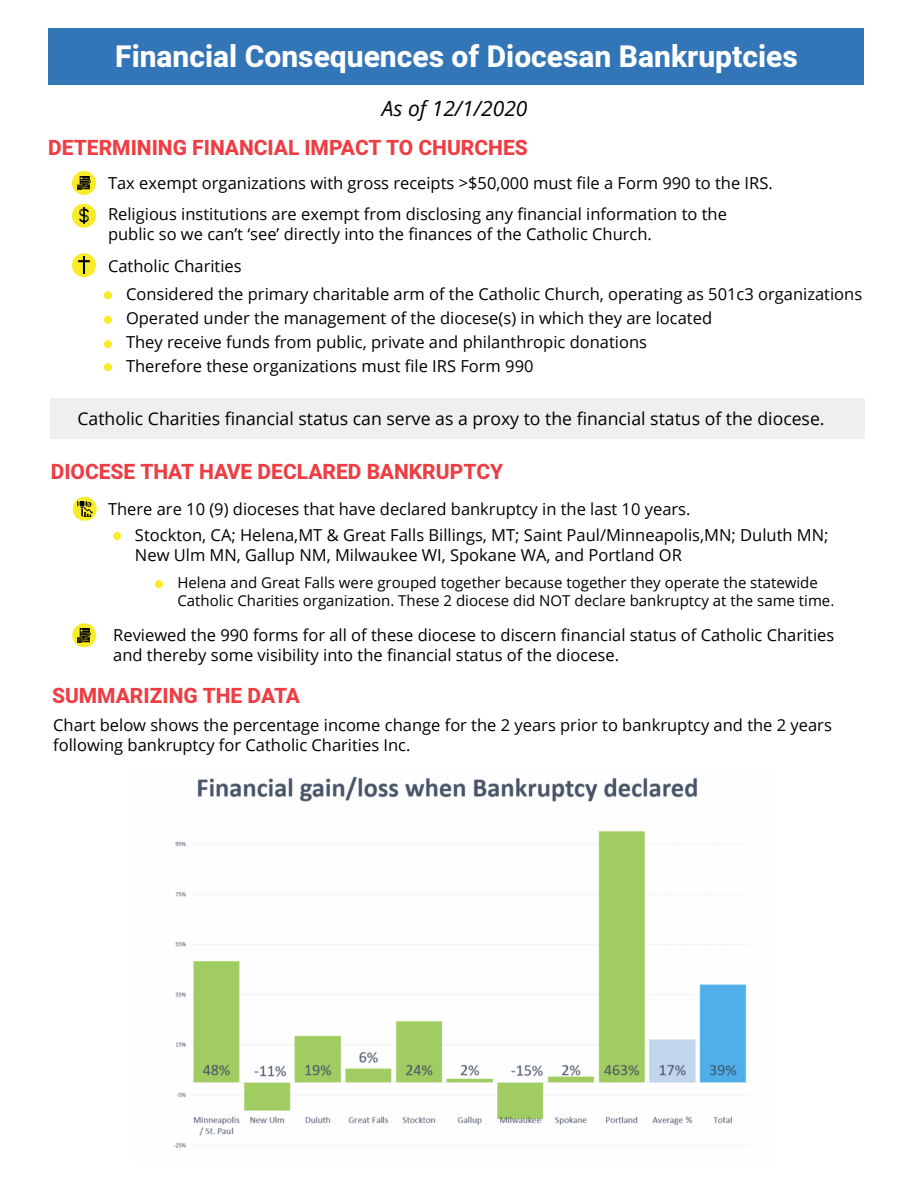
<style>
.page{position:relative;width:918px;height:1188px;background:#fff}
.page>*{position:absolute;margin:0;border:0;box-sizing:border-box;transform-origin:0 0}
.t1{font:800 30px "Heebo";color:#fff}
.t2{font:800 21px "Heebo";color:#ee3d43}
.t3{font:italic 21px "Open Sans";color:#000}
.t4{font:17.7px "Open Sans";color:#000}
.t5{font:16.5px/19.8px "Open Sans";color:#000}
.t6{font:15px/18px "Open Sans";color:#000}
</style>
<div class="page">
<div style="left:48px;top:28px;width:816px;height:58px;background:#3376b7"></div>
<div style="left:104px;top:291px;width:8px;height:8px;background:#f8ec28;border-radius:50%"></div>
<div style="left:104px;top:316px;width:8px;height:8px;background:#f8ec28;border-radius:50%"></div>
<div style="left:104px;top:340px;width:8px;height:8px;background:#f8ec28;border-radius:50%"></div>
<div style="left:104px;top:363px;width:8px;height:8px;background:#f8ec28;border-radius:50%"></div>
<div style="left:50px;top:399px;width:814px;height:40px;background:#efefef"></div>
<div style="left:113px;top:532px;width:8px;height:8px;background:#f8ec28;border-radius:50%"></div>
<div style="left:155px;top:580px;width:8px;height:8px;background:#f8ec28;border-radius:50%"></div>
<img style="left:173px;top:776px;width:575px;height:372px">
<div style="left:72px;top:171px;width:24px;height:24px;background:#f8ec28;border-radius:50%"></div>
<img style="left:77px;top:176px;width:14px;height:14px">
<div style="left:72px;top:204px;width:24px;height:24px;background:#f8ec28;border-radius:50%"></div>
<img style="left:79px;top:208px;width:10px;height:16px">
<div style="left:72px;top:253px;width:24px;height:24px;background:#f8ec28;border-radius:50%"></div>
<img style="left:78px;top:257px;width:12px;height:17px">
<svg style="left:72px;top:623px;width:24px;height:24px"></svg>
<svg style="left:78px;top:629px;width:13px;height:13px"></svg>
<div style="left:73px;top:497px;width:24px;height:24px;background:#f8ec28;border-radius:50%"></div>
<img style="left:77px;top:501px;width:15px;height:15px">
<h1 class="t1" style="left:115px;top:35px;width:684px">Financial Consequences of Diocesan Bankruptcies</h1>
<p class="t3" style="left:382px;top:94px;width:147px">As of 12/1/2020</p>
<p class="t2" style="left:48px;top:133px;width:481px">DETERMINING FINANCIAL IMPACT TO CHURCHES</p>
<p class="t5" style="left:108px;top:167px;width:666px;line-height:31.5px">Tax exempt organizations with gross receipts &gt;$50,000 must file a Form 990 to the IRS.<br>Religious institutions are exempt from disclosing any financial information to the</p>
<p class="t5" style="left:108px;top:218px;width:545px;line-height:31.8px">public so we can’t ‘see’ directly into the finances of the Catholic Church.<br>Catholic Charities</p>
<p class="t5" style="left:126px;top:282px;width:738px;line-height:24px">Considered the primary charitable arm of the Catholic Church, operating as 501c3 organizations Operated under the management of the diocese(s) in which they are located<br>They receive funds from public, private and philanthropic donations<br>Therefore these organizations must file IRS Form 990</p>
<p class="t4" style="left:77px;top:407px;width:749px">Catholic Charities financial status can serve as a proxy to the financial status of the diocese.</p>
<p class="t2" style="left:51px;top:457px;width:454px">DIOCESE THAT HAVE DECLARED BANKRUPTCY</p>
<p class="t5" style="left:108px;top:498px;width:584px">There are 10 (9) dioceses that have declared bankruptcy in the last 10 years.</p>
<p class="t5" style="left:135px;top:525px;width:695px">Stockton, CA; Helena,MT &amp; Great Falls Billings, MT; Saint Paul/Minneapolis,MN; Duluth MN;<br>New Ulm MN, Gallup NM, Milwaukee WI, Spokane WA, and Portland OR</p>
<p class="t6" style="left:177px;top:573px;width:658px">Helena and Great Falls were grouped together because together they operate the statewide<br>Catholic Charities organization. These 2 diocese did NOT declare bankruptcy at the same time.</p>
<p class="t5" style="left:113px;top:625px;width:723px">Reviewed the 990 forms for all of these diocese to discern financial status of Catholic Charities and thereby some visibility into the financial status of the diocese.</p>
<p class="t2" style="left:52px;top:681px;width:250px">SUMMARIZING THE DATA</p>
<p class="t5" style="left:53px;top:715px;width:780px">Chart below shows the percentage income change for the 2 years prior to bankruptcy and the 2 years following bankruptcy for Catholic Charities Inc.</p>
</div>
